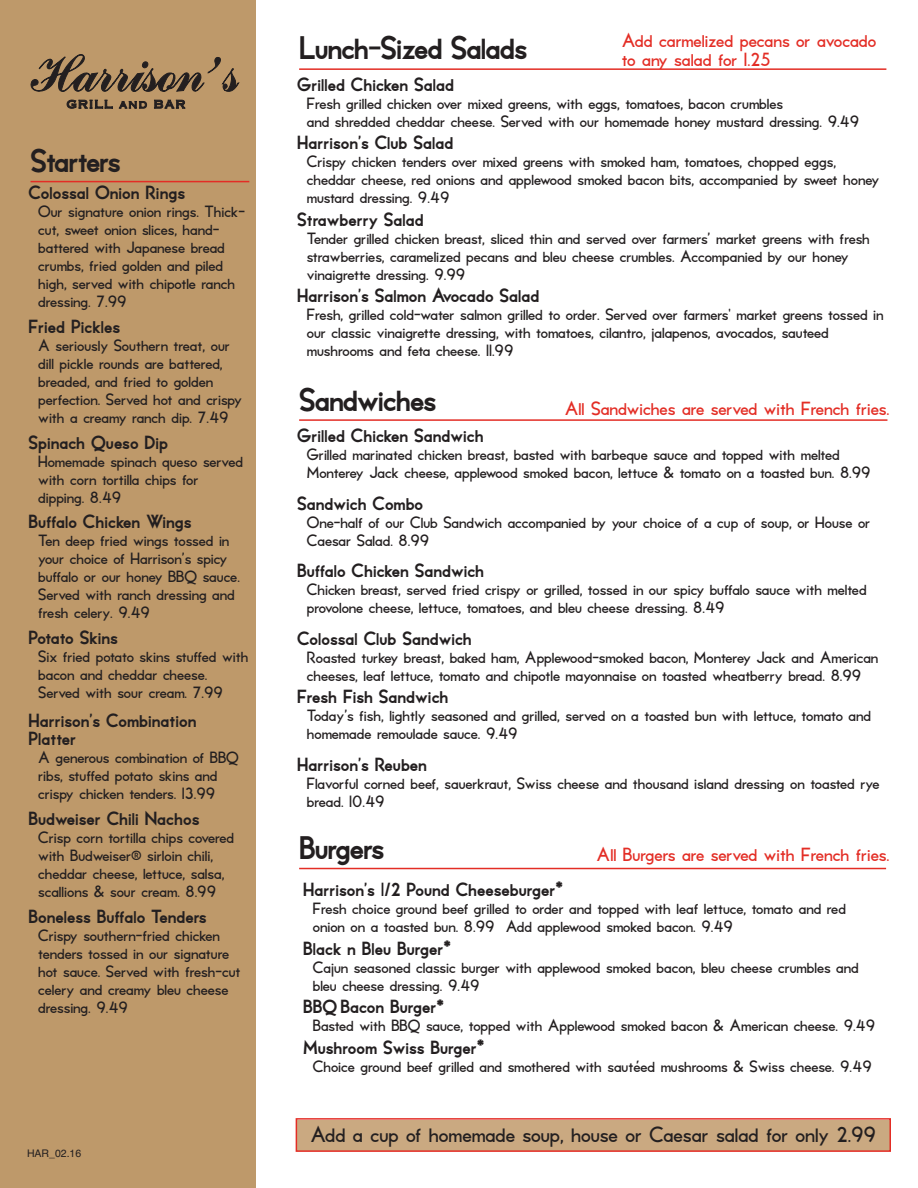
<style>
.page{position:relative;width:918px;height:1188px;background:#fff}
.page>*{position:absolute;margin:0;border:0;box-sizing:border-box;transform-origin:0 0}
.t1{font:36px "Lionel Text Diesel";letter-spacing:-.03em;color:#231f20}
.t2{font:24px "Lionel Text Genuine";color:#231f20}
.t3{font:21px/18px "Lionel Text Diesel";color:#231f20}
.t4{font:21px/19.5px "Lionel Text Genuine";color:#e32d25}
.t5{font:18px/18px "Lionel Text Genuine";color:#231f20}
.t6{font:10.5px "Helvetica";color:#231f20}
</style>
<div class="page">
<div style="left:0;top:0;width:256px;height:1188px;background:#be996a"></div>
<hr style="left:299px;top:419px;width:588px;height:2px;background:#e32d25">
<div style="left:297px;top:1120px;width:593px;height:30px;background:#caa981"></div>
<div style="left:296px;top:1118px;width:595px;height:34px;border:2px solid #e32d25"></div>
<hr style="left:31px;top:181px;width:218px;height:1px;background:#e32d25">
<hr style="left:299px;top:68px;width:587px;height:2px;background:#e32d25">
<svg style="left:67px;top:100px;width:46px;height:9px"></svg>
<svg style="left:119px;top:101px;width:28px;height:8px"></svg>
<svg style="left:154px;top:99px;width:31px;height:10px"></svg>
<svg style="left:30px;top:54px;width:210px;height:38px"></svg>
<hr style="left:299px;top:868px;width:587px;height:1px;background:#e32d25">
<h1 class="t1" style="left:31px;top:149px;width:92px">Starters</h1>
<p class="t3" style="left:28px;top:185px;width:158px">Colossal Onion Rings</p>
<p class="t5" style="left:38px;top:204px;width:208px">Our signature onion rings. Thick&shy;cut, sweet onion slices, hand&shy;battered with Japanese bread crumbs, fried golden and piled high, served with chipotle ranch dressing. 7.99</p>
<p class="t3" style="left:28px;top:319px;width:93px">Fried Pickles</p>
<p class="t5" style="left:38px;top:338px;width:205px">A seriously Southern treat, our dill pickle rounds are battered, breaded, and fried to golden perfection. Served hot and crispy with a creamy ranch dip. 7.49</p>
<p class="t3" style="left:28px;top:435px;width:141px">Spinach Queso Dip</p>
<p class="t5" style="left:38px;top:453px;width:206px">Homemade spinach queso served with corn tortilla chips for dipping. 8.49</p>
<p class="t3" style="left:28px;top:515px;width:164px">Buffalo Chicken Wings</p>
<p class="t5" style="left:38px;top:533px;width:203px">Ten deep fried wings tossed in your choice of Harrison’s spicy buffalo or our honey BBQ sauce.<br>Served with ranch dressing and fresh celery. 9.49</p>
<p class="t3" style="left:28px;top:630px;width:91px">Potato Skins</p>
<p class="t5" style="left:38px;top:649px;width:212px">Six fried potato skins stuffed with bacon and cheddar cheese.<br>Served with sour cream. 7.99</p>
<p class="t3" style="left:28px;top:713px;width:169px">Harrison’s Combination<br>Platter</p>
<p class="t5" style="left:38px;top:750px;width:202px">A generous combination of BBQ ribs, stuffed potato skins and crispy chicken tenders. 13.99</p>
<p class="t3" style="left:28px;top:811px;width:172px">Budweiser Chili Nachos</p>
<p class="t5" style="left:38px;top:830px;width:198px">Crisp corn tortilla chips covered with Budweiser® sirloin chili, cheddar cheese, lettuce, salsa, scallions &amp; sour cream. 8.99</p>
<p class="t3" style="left:28px;top:909px;width:180px">Boneless Buffalo Tenders</p>
<p class="t5" style="left:38px;top:927px;width:204px">Crispy southern-fried chicken tenders tossed in our signature hot sauce. Served with fresh-cut celery and creamy bleu cheese dressing. 9.49</p>
<p class="t6" style="left:27px;top:1148px;width:56px">HAR_02.16</p>
<h1 class="t1" style="left:299px;top:36px;width:230px">Lunch-Sized Salads</h1>
<p class="t4" style="left:622px;top:32px;width:256px">Add carmelized pecans or avocado to any salad for 1.25</p>
<p class="t3" style="left:297px;top:77px;width:158px">Grilled Chicken Salad</p>
<p class="t5" style="left:307px;top:95px;width:554px">Fresh grilled chicken over mixed greens, with eggs, tomatoes, bacon crumbles<br>and shredded cheddar cheese. Served with our homemade honey mustard dressing. 9.49</p>
<p class="t3" style="left:297px;top:135px;width:158px">Harrison’s Club Salad</p>
<p class="t5" style="left:307px;top:154px;width:574px">Crispy chicken tenders over mixed greens with smoked ham, tomatoes, chopped eggs, cheddar cheese, red onions and applewood smoked bacon bits, accompanied by sweet honey mustard dressing. 9.49</p>
<p class="t3" style="left:297px;top:212px;width:128px">Strawberry Salad</p>
<p class="t5" style="left:307px;top:231px;width:565px">Tender grilled chicken breast, sliced thin and served over farmers’ market greens with fresh strawberries, caramelized pecans and bleu cheese crumbles. Accompanied by our honey vinaigrette dressing. 9.99</p>
<p class="t3" style="left:297px;top:288px;width:244px">Harrison’s Salmon Avocado Salad</p>
<p class="t5" style="left:307px;top:307px;width:578px">Fresh, grilled cold-water salmon grilled to order. Served over farmers' market greens tossed in our classic vinaigrette dressing, with tomatoes, cilantro, jalapenos, avocados, sauteed mushrooms and feta cheese. 11.99</p>
<h1 class="t1" style="left:299px;top:388px;width:139px">Sandwiches</h1>
<p class="t4" style="left:565px;top:400px;width:326px">All Sandwiches are served with French fries.</p>
<p class="t3" style="left:297px;top:428px;width:188px">Grilled Chicken Sandwich</p>
<p class="t5" style="left:307px;top:447px;width:565px">Grilled marinated chicken breast, basted with barbeque sauce and topped with melted<br>Monterey Jack cheese, applewood smoked bacon, lettuce &amp; tomato on a toasted bun. 8.99</p>
<p class="t3" style="left:297px;top:496px;width:128px">Sandwich Combo</p>
<p class="t5" style="left:307px;top:515px;width:565px">One-half of our Club Sandwich accompanied by your choice of a cup of soup, or House or<br>Caesar Salad. 8.99</p>
<p class="t3" style="left:297px;top:563px;width:189px">Buffalo Chicken Sandwich</p>
<p class="t5" style="left:307px;top:582px;width:561px">Chicken breast, served fried crispy or grilled, tossed in our spicy buffalo sauce with melted provolone cheese, lettuce, tomatoes, and bleu cheese dressing. 8.49</p>
<p class="t3" style="left:297px;top:631px;width:176px">Colossal Club Sandwich</p>
<p class="t5" style="left:307px;top:650px;width:573px">Roasted turkey breast, baked ham, Applewood-smoked bacon, Monterey Jack and American cheeses, leaf lettuce, tomato and chipotle mayonnaise on toasted wheatberry bread. 8.99</p>
<p class="t3" style="left:297px;top:690px;width:153px">Fresh Fish Sandwich</p>
<p class="t5" style="left:307px;top:708px;width:566px">Today’s fish, lightly seasoned and grilled, served on a toasted bun with lettuce, tomato and homemade remoulade sauce. 9.49</p>
<p class="t3" style="left:297px;top:757px;width:131px">Harrison’s Reuben</p>
<p class="t5" style="left:307px;top:776px;width:574px">Flavorful corned beef, sauerkraut, Swiss cheese and thousand island dressing on toasted rye bread. 10.49</p>
<h1 class="t1" style="left:299px;top:836px;width:87px">Burgers</h1>
<p class="t4" style="left:597px;top:847px;width:294px">All Burgers are served with French fries.</p>
<p class="t3" style="left:303px;top:882px;width:261px">Harrison’s 1/2 Pound Cheeseburger*</p>
<p class="t5" style="left:313px;top:901px;width:535px">Fresh choice ground beef grilled to order and topped with leaf lettuce, tomato and red onion on a toasted bun. 8.99 Add applewood smoked bacon. 9.49</p>
<p class="t3" style="left:303px;top:941px;width:150px">Black n Bleu Burger*</p>
<p class="t5" style="left:313px;top:959px;width:547px">Cajun seasoned classic burger with applewood smoked bacon, bleu cheese crumbles and bleu cheese dressing. 9.49</p>
<p class="t3" style="left:303px;top:999px;width:142px">BBQ Bacon Burger*</p>
<p class="t5" style="left:313px;top:1018px;width:564px">Basted with BBQ sauce, topped with Applewood smoked bacon &amp; American cheese. 9.49</p>
<p class="t3" style="left:303px;top:1040px;width:183px">Mushroom Swiss Burger*</p>
<p class="t5" style="left:313px;top:1059px;width:560px">Choice ground beef grilled and smothered with sautéed mushrooms &amp; Swiss cheese. 9.49</p>
<h2 class="t2" style="left:310px;top:1127px;width:567px">Add a cup of homemade soup, house or Caesar salad for only 2.99</h2>
</div>
